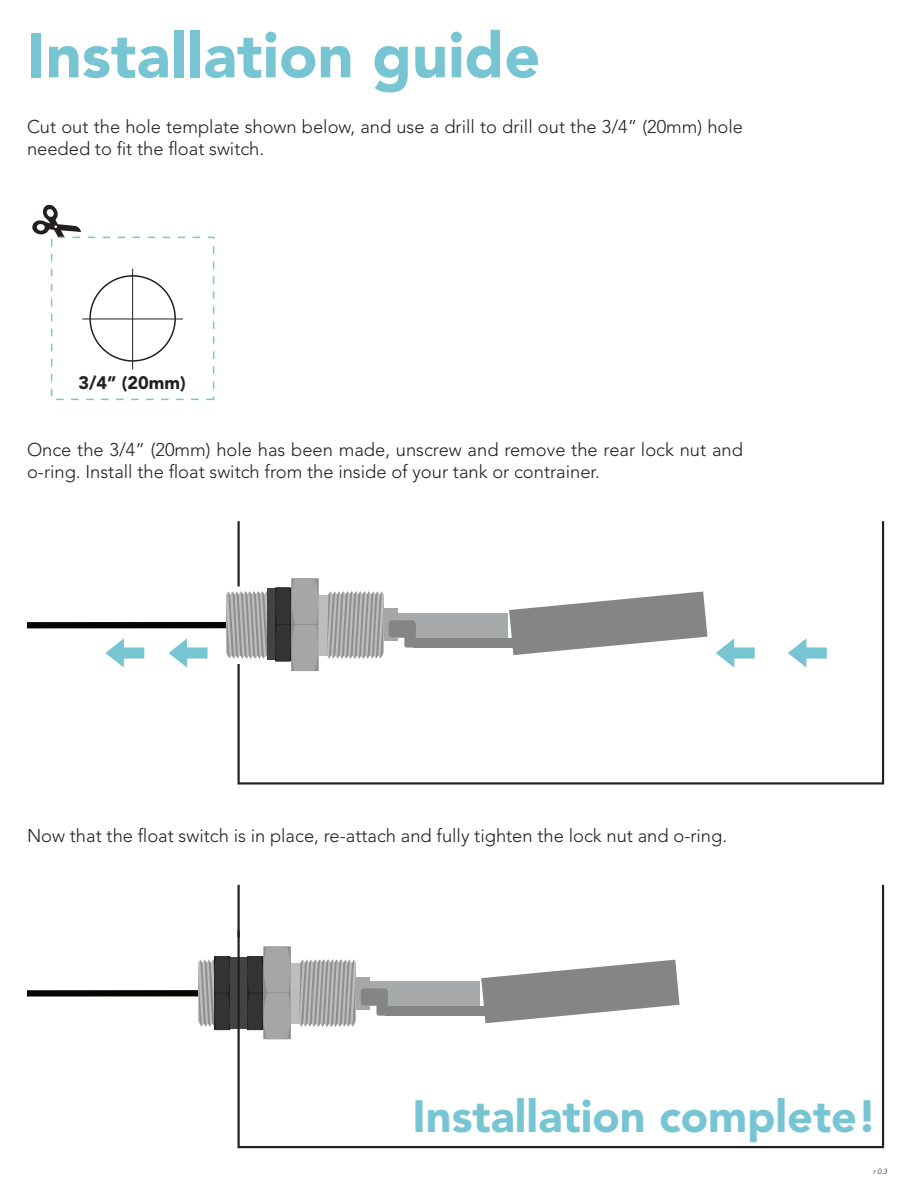
<style>
.page{position:relative;width:918px;height:1188px;background:#fff}
.page>*{position:absolute;margin:0;border:0;box-sizing:border-box;transform-origin:0 0}
.t1{font:900 63px "Avenir";color:#77c5d3}
.t2{font:900 45px "Avenir";color:#77c5d3}
.t3{font:300 18.3px/22px "Avenir";color:#231f20}
.t4{font:900 18px "Avenir";color:#231f20}
.t5{font:italic 300 7.5px "Avenir";color:#231f20}
</style>
<div class="page">
<svg style="left:32px;top:204px;width:49px;height:33px"></svg>
<div style="left:51px;top:237px;width:163px;height:163px;border:2px dashed #77c5d3"></div>
<hr style="left:132px;top:269px;width:1px;height:100px;background:#211e1e">
<hr style="left:82px;top:319px;width:101px;height:1px;background:#211e1e">
<div style="left:89px;top:275px;width:87px;height:87px;border:2px solid #231f20;border-radius:50%"></div>
<svg style="left:238px;top:521px;width:646px;height:264px"></svg>
<div style="left:384px;top:613px;width:124px;height:24px;background:#a7aaaa"></div>
<div style="left:413px;top:638px;width:124px;height:10px;background:#858586"></div>
<svg style="left:509px;top:592px;width:198px;height:63px"></svg>
<div style="left:384px;top:609px;width:14px;height:32px;background:#a4a6a8"></div>
<div style="left:319px;top:595px;width:9px;height:60px;background:#bdbcbe"></div>
<svg style="left:327px;top:591px;width:57px;height:68px;background:#ababac"></svg>
<div style="left:389px;top:620px;width:27px;height:17px;background:#858586;border-radius:3px"></div>
<div style="left:404px;top:623px;width:12px;height:25px;background:#858586;border-radius:3px"></div>
<svg style="left:788px;top:638px;width:39px;height:30px"></svg>
<svg style="left:716px;top:638px;width:39px;height:30px"></svg>
<svg style="left:27px;top:521px;width:294px;height:150px"></svg>
<div style="left:268px;top:588px;width:7px;height:72px;background:#424342"></div>
<svg style="left:27px;top:946px;width:211px;height:93px"></svg>
<div style="left:230px;top:957px;width:8px;height:72px;background:#424342"></div>
<svg style="left:238px;top:885px;width:646px;height:263px"></svg>
<p class="t1" style="left:27px;top:17px;width:515px">Installation guide</p>
<p class="t3" style="left:27px;top:116px;width:718px">Cut out the hole template shown below, and use a drill to drill out the 3/4” (20mm) hole needed to fit the float switch.</p>
<p class="t4" style="left:79px;top:372px;width:109px">3/4” (20mm)</p>
<p class="t3" style="left:27px;top:439px;width:717px">Once the 3/4” (20mm) hole has been made, unscrew and remove the rear lock nut and o-ring. Install the float switch from the inside of your tank or contrainer.</p>
<p class="t3" style="left:27px;top:824px;width:702px">Now that the float switch is in place, re-attach and fully tighten the lock nut and o-ring.</p>
<p class="t2" style="left:413px;top:1089px;width:466px">Installation complete!</p>
<p class="t5" style="left:873px;top:1167px;width:16px">r 0.3</p>
</div>
